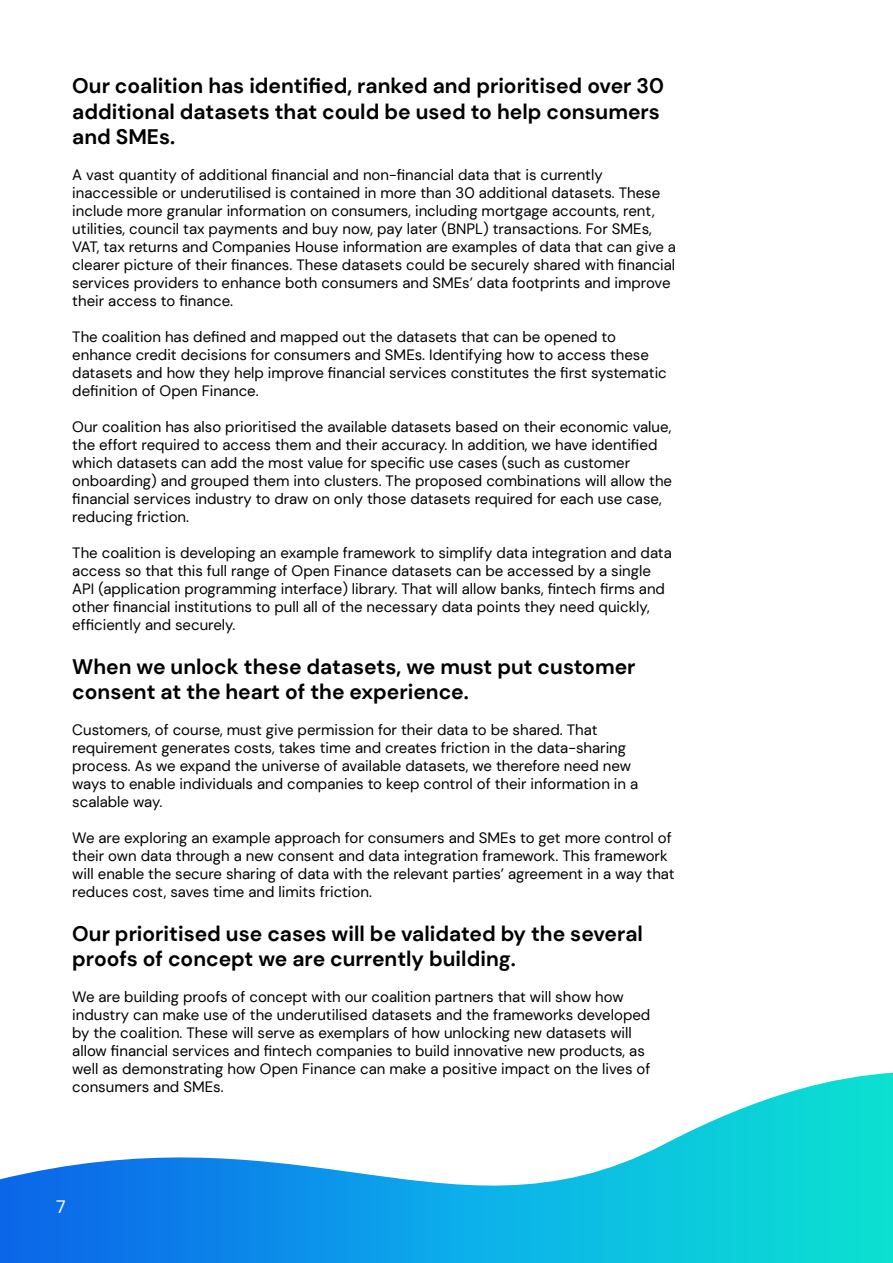
<style>
.page{position:relative;width:893px;height:1263px;background:#fff}
.page>*{position:absolute;margin:0;border:0;box-sizing:border-box;transform-origin:0 0}
.t1{font:700 21px/25.5px "DM Sans";color:#000}
.t2{font:18px "DM Sans";color:#fff}
.t3{font:15px/18px "DM Sans";color:#000}
</style>
<div class="page">
<svg style="left:0;top:1073px;width:893px;height:190px"></svg>
<h1 class="t1" style="left:72px;top:73px;width:593px">Our coalition has identified, ranked and prioritised over 30 additional datasets that could be used to help consumers and SMEs.</h1>
<p class="t3" style="left:72px;top:166px;width:605px">A vast quantity of additional financial and non-financial data that is currently inaccessible or underutilised is contained in more than 30 additional datasets. These include more granular information on consumers, including mortgage accounts, rent, utilities, council tax payments and buy now, pay later (BNPL) transactions. For SMEs, VAT, tax returns and Companies House information are examples of data that can give a clearer picture of their finances. These datasets could be securely shared with financial services providers to enhance both consumers and SMEs’ data footprints and improve their access to finance.</p>
<p class="t3" style="left:72px;top:328px;width:596px">The coalition has defined and mapped out the datasets that can be opened to enhance credit decisions for consumers and SMEs. Identifying how to access these datasets and how they help improve financial services constitutes the first systematic definition of Open Finance.</p>
<p class="t3" style="left:72px;top:418px;width:601px">Our coalition has also prioritised the available datasets based on their economic value, the effort required to access them and their accuracy. In addition, we have identified which datasets can add the most value for specific use cases (such as customer onboarding) and grouped them into clusters. The proposed combinations will allow the financial services industry to draw on only those datasets required for each use case, reducing friction.</p>
<p class="t3" style="left:72px;top:544px;width:601px">The coalition is developing an example framework to simplify data integration and data access so that this full range of Open Finance datasets can be accessed by a single API (application programming interface) library. That will allow banks, fintech firms and other financial institutions to pull all of the necessary data points they need quickly, efficiently and securely.</p>
<h1 class="t1" style="left:72px;top:654px;width:565px">When we unlock these datasets, we must put customer consent at the heart of the experience.</h1>
<p class="t3" style="left:72px;top:721px;width:567px">Customers, of course, must give permission for their data to be shared. That requirement generates costs, takes time and creates friction in the data-sharing process. As we expand the universe of available datasets, we therefore need new ways to enable individuals and companies to keep control of their information in a scalable way.</p>
<p class="t3" style="left:72px;top:829px;width:604px">We are exploring an example approach for consumers and SMEs to get more control of their own data through a new consent and data integration framework. This framework will enable the secure sharing of data with the relevant parties’ agreement in a way that reduces cost, saves time and limits friction.</p>
<h1 class="t1" style="left:72px;top:921px;width:572px">Our prioritised use cases will be validated by the several proofs of concept we are currently building.</h1>
<p class="t3" style="left:72px;top:988px;width:580px">We are building proofs of concept with our coalition partners that will show how industry can make use of the underutilised datasets and the frameworks developed by the coalition. These will serve as exemplars of how unlocking new datasets will allow financial services and fintech companies to build innovative new products, as well as demonstrating how Open Finance can make a positive impact on the lives of consumers and SMEs.</p>
<p class="t2" style="left:56px;top:1195px;width:11px">7</p>
</div>
